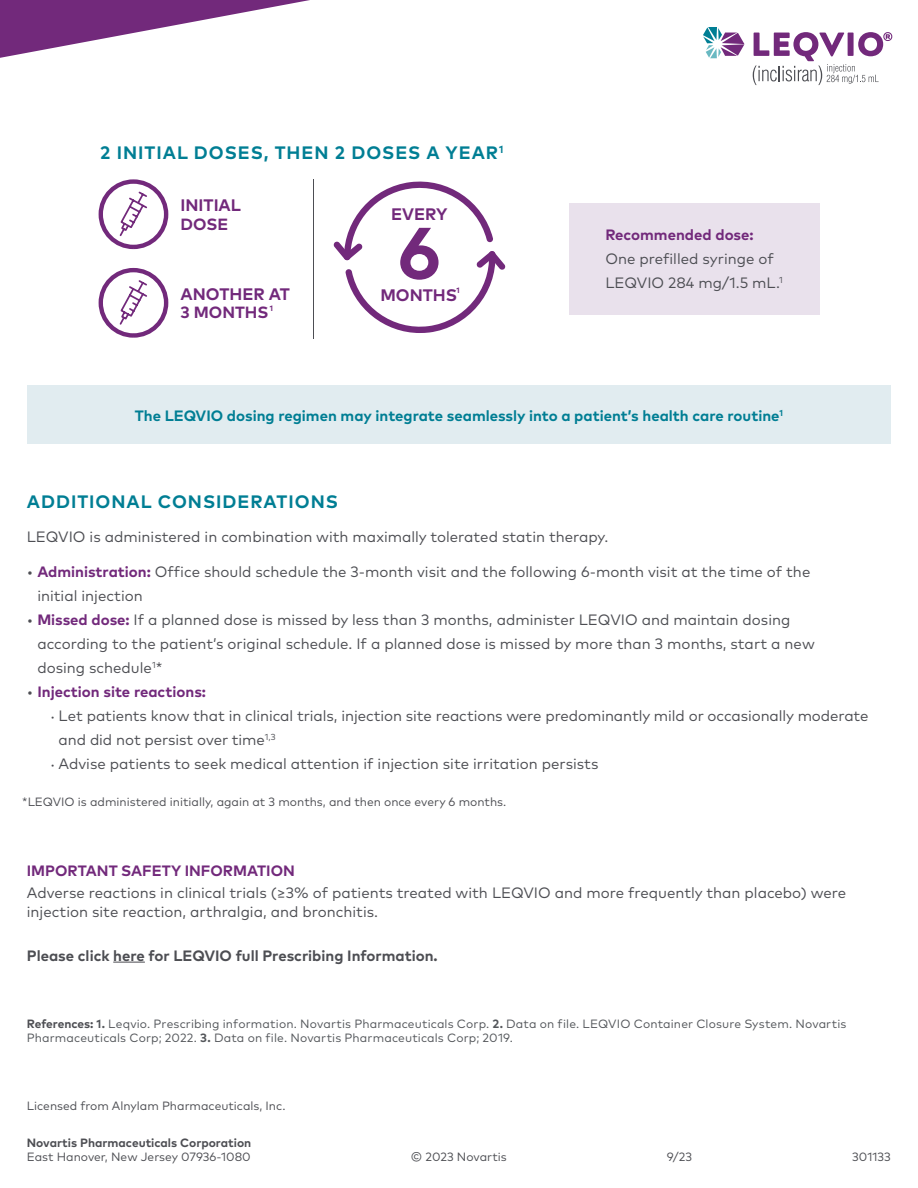
<style>
.page{position:relative;width:918px;height:1188px;background:#fff}
.page>*{position:absolute;margin:0;border:0;box-sizing:border-box;transform-origin:0 0}
.t1{font:700 72.9px "Mark W1 G";color:#72297b}
.t2{font:700 18px "Mark W1 G";letter-spacing:.055em;color:#007e94}
.t3{font:700 16.65px "Mark W1 G";color:#72297b}
.t4{font:700 16.2px "Mark W1 G";color:#72297b}
.t5{font:15px/24px "Mark W1 G";color:#4d4e53}
.t6{font:700 15px "Mark W1 G";color:#007e94}
.t7{font:700 15px "Mark W1 G";color:#4d4e53}
.t8{font:700 15px "Mark W1 G";color:#72297b}
.t9{font:12px/14.4px "Mark W1 G";letter-spacing:.015em;color:#53565a}
.t10{font:12px "Mark W1 G";color:#4d4e53}
.t11{font:700 12px "Mark W1 G";color:#4d4e53}
.t12{font:700 7.95px "Mark W1 G";color:#72297b}
.s1{font-weight:700;color:#72297b}
.s2{font-weight:400;color:#4d4e53}
.s3{font-size:9px}
.s4{font-weight:700;color:#4d4e53}
.s5{font-weight:700}
</style>
<div class="page">
<svg style="left:753px;top:32px;width:139px;height:53px"></svg>
<svg style="left:703px;top:27px;width:41px;height:31px"></svg>
<svg style="left:0;top:0;width:310px;height:58px"></svg>
<div style="left:27px;top:386px;width:864px;height:58px;background:#e1ecf0"></div>
<hr style="left:113px;top:962px;width:32px;height:1px;background:#4d4e53">
<div style="left:569px;top:203px;width:250px;height:111px;background:#e9e1ec"></div>
<hr style="left:313px;top:179px;width:1px;height:159px;background:#4d4e53">
<div style="left:99px;top:179px;width:69px;height:70px;border:4px solid #72297b;border-radius:33px"></div>
<svg style="left:119px;top:191px;width:28px;height:46px"></svg>
<div style="left:99px;top:268px;width:69px;height:70px;border:4px solid #72297b;border-radius:33px"></div>
<svg style="left:119px;top:280px;width:28px;height:45px"></svg>
<svg style="left:333px;top:181px;width:173px;height:152px"></svg>
<p class="t2" style="left:100px;top:139px;width:405px">2 INITIAL DOSES, THEN 2 DOSES A YEAR<sup>1</sup></p>
<p class="t3" style="left:181px;top:193px;width:62px">INITIAL</p>
<p class="t4" style="left:181px;top:211px;width:49px">DOSE</p>
<p class="t3" style="left:181px;top:281px;width:111px">ANOTHER AT</p>
<p class="t4" style="left:181px;top:300px;width:89px">3 MONTHS</p>
<p class="t12" style="left:270px;top:302px;width:5px">1</p>
<p class="t3" style="left:391px;top:202px;width:58px">EVERY</p>
<h1 class="t1" style="left:398px;top:197px;width:44px">6</h1>
<p class="t12" style="left:457px;top:284px;width:5px">1</p>
<p class="t3" style="left:380px;top:282px;width:78px">MONTHS</p>
<p class="t5" style="left:605px;top:222px;width:179px"><span class="s1">Recommended dose:<br></span>One prefilled syringe of<br>LEQVIO 284 mg/1.5 mL.<sup>1</sup></p>
<p class="t6" style="left:135px;top:404px;width:650px">The LEQVIO dosing regimen may integrate seamlessly into a patient’s health care routine<sup>1</sup></p>
<p class="t2" style="left:27px;top:487px;width:313px">ADDITIONAL CONSIDERATIONS</p>
<p class="t5" style="left:27px;top:524px;width:583px">LEQVIO is administered in combination with maximally tolerated statin therapy.</p>
<p class="t5" style="left:37px;top:559px;width:775px;text-indent:-11px">• <span class="s1">Administration:</span> Office should schedule the 3-month visit and the following 6-month visit at the time of the initial injection</p>
<p class="t5" style="left:37px;top:607px;width:779px;text-indent:-11px">• <span class="s1">Missed dose:</span> If a planned dose is missed by less than 3 months, administer LEQVIO and maintain dosing according to the patient’s original schedule. If a planned dose is missed by more than 3 months, start a new dosing schedule<sup>1</sup>*</p>
<p class="t8" style="left:27px;top:680px;width:181px"><span class="s2">•</span> Injection site reactions:</p>
<p class="t5" style="left:59px;top:703px;width:812px;text-indent:-8px"><span class="s3">•</span> Let patients know that in clinical trials, injection site reactions were predominantly mild or occasionally moderate and did not persist over time<sup>1,3</sup></p>
<p class="t5" style="left:51px;top:751px;width:549px"><span class="s3">•</span> Advise patients to seek medical attention if injection site irritation persists</p>
<p class="t10" style="left:22px;top:793px;width:486px">*LEQVIO is administered initially, again at 3 months, and then once every 6 months.</p>
<p class="t8" style="left:27px;top:859px;width:270px">IMPORTANT SAFETY INFORMATION</p>
<p class="t5" style="left:27px;top:882px;width:821px;line-height:18.8px">Adverse reactions in clinical trials (≥3% of patients treated with LEQVIO and more frequently than placebo) were injection site reaction, arthralgia, and bronchitis.</p>
<p class="t7" style="left:27px;top:944px;width:413px">Please click here for LEQVIO full Prescribing Information.</p>
<p class="t9" style="left:27px;top:1015px;width:821px"><span class="s4">References:</span> <span class="s5">1.</span> Leqvio. Prescribing information. Novartis Pharmaceuticals Corp. <span class="s5">2.</span> Data on file. LEQVIO Container Closure System. Novartis<br>Pharmaceuticals Corp; 2022. <span class="s5">3.</span> Data on file. Novartis Pharmaceuticals Corp; 2019.</p>
<p class="t10" style="left:27px;top:1096px;width:260px">Licensed from Alnylam Pharmaceuticals, Inc.</p>
<p class="t11" style="left:27px;top:1133px;width:226px">Novartis Pharmaceuticals Corporation</p>
<p class="t10" style="left:27px;top:1148px;width:225px">East Hanover, New Jersey 07936-1080</p>
<p class="t10" style="left:411px;top:1148px;width:97px">© 2023 Novartis</p>
<p class="t10" style="left:667px;top:1148px;width:27px">9/23</p>
<p class="t10" style="left:852px;top:1148px;width:40px">301133</p>
</div>
